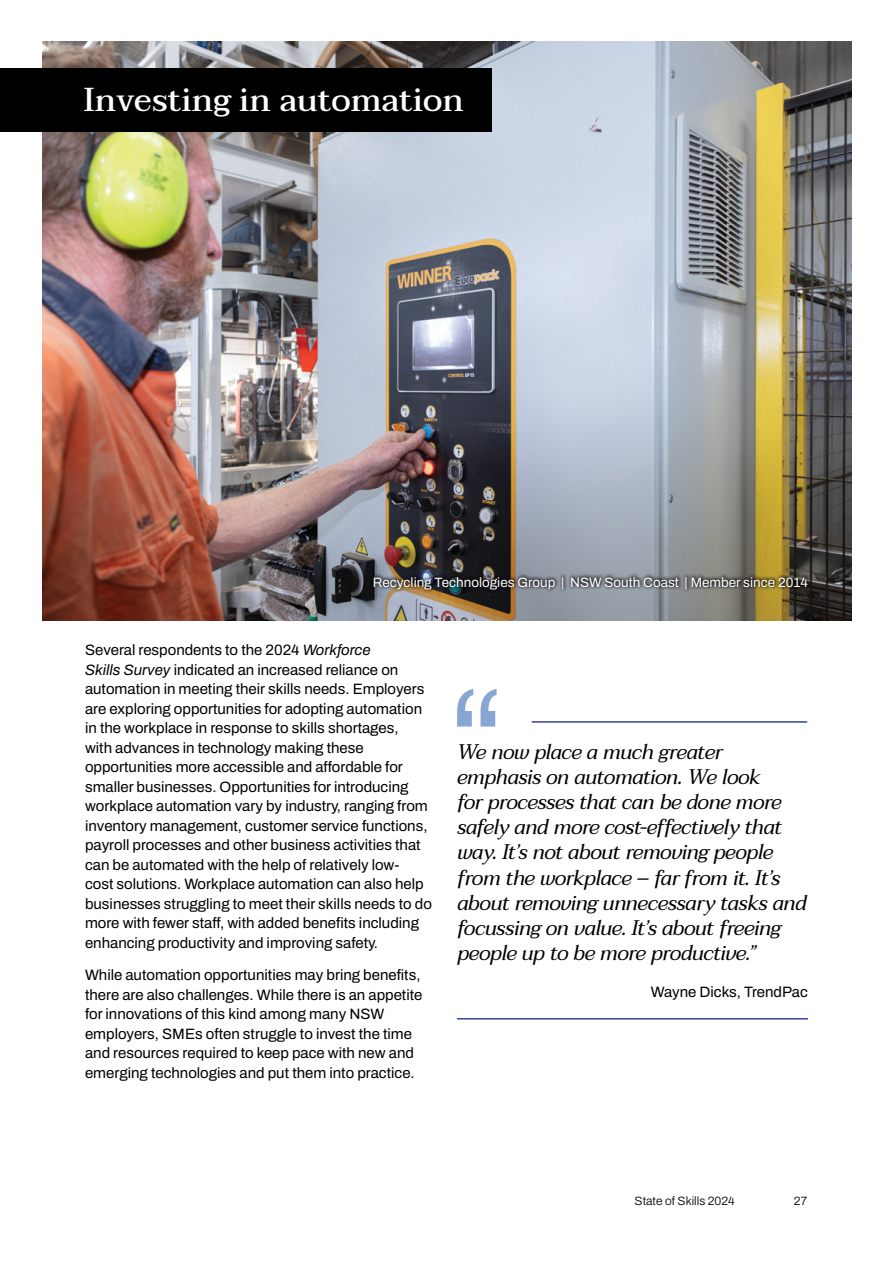
<style>
.page{position:relative;width:893px;height:1263px;background:#fff}
.page>*{position:absolute;margin:0;border:0;box-sizing:border-box;transform-origin:0 0}
.t1{font:500 33px "Taviraj";color:#fff}
.t2{font:italic 21px/25.2px "Taviraj";letter-spacing:-.03em;color:#000}
.t3{font:15px/19.5px "Archivo";color:#000}
.t4{font:13.5px "Archivo";color:#fff}
.t5{font:300 12px "Archivo";color:#000}
.s1{font-style:italic}
</style>
<div class="page">
<img style="left:43px;top:41px;width:809px;height:580px">
<svg style="left:457px;top:689px;width:40px;height:37px"></svg>
<hr style="left:457px;top:1018px;width:351px;height:1px;background:#35439a">
<hr style="left:532px;top:721px;width:275px;height:2px;background:#35439a">
<div style="left:0;top:68px;width:491px;height:64px;background:#000"></div>
<div style="left:370px;top:572px;width:442px;height:21px;background:#000;opacity:.7"></div>
<h1 class="t1" style="left:84px;top:74px;width:382px">Investing in automation</h1>
<p class="t4" style="left:373px;top:572px;width:437px">Recycling Technologies Group | NSW South Coast | Member since 2014</p>
<p class="t3" style="left:85px;top:640px;width:348px">Several respondents to the 2024 <span class="s1">Workforce<br>Skills Survey</span> indicated an increased reliance on automation in meeting their skills needs. Employers are exploring opportunities for adopting automation in the workplace in response to skills shortages,<br>with advances in technology making these opportunities more accessible and affordable for smaller businesses. Opportunities for introducing workplace automation vary by industry, ranging from inventory management, customer service functions, payroll processes and other business activities that can be automated with the help of relatively low-<br>cost solutions. Workplace automation can also help businesses struggling to meet their skills needs to do more with fewer staff, with added benefits including enhancing productivity and improving safety.</p>
<p class="t3" style="left:85px;top:965px;width:339px">While automation opportunities may bring benefits, there are also challenges. While there is an appetite for innovations of this kind among many NSW employers, SMEs often struggle to invest the time and resources required to keep pace with new and emerging technologies and put them into practice.</p>
<p class="t2" style="left:457px;top:739px;width:351px">We now place a much greater emphasis on automation. We look<br>for processes that can be done more safely and more cost-effectively that way. It’s not about removing people from the workplace – far from it. It’s about removing unnecessary tasks and focussing on value. It’s about freeing people up to be more productive.”</p>
<p class="t3" style="left:651px;top:982px;width:159px">Wayne Dicks, TrendPac</p>
<p class="t5" style="left:635px;top:1191px;width:102px">State of Skills 2024</p>
<p class="t5" style="left:794px;top:1191px;width:15px">27</p>
</div>
